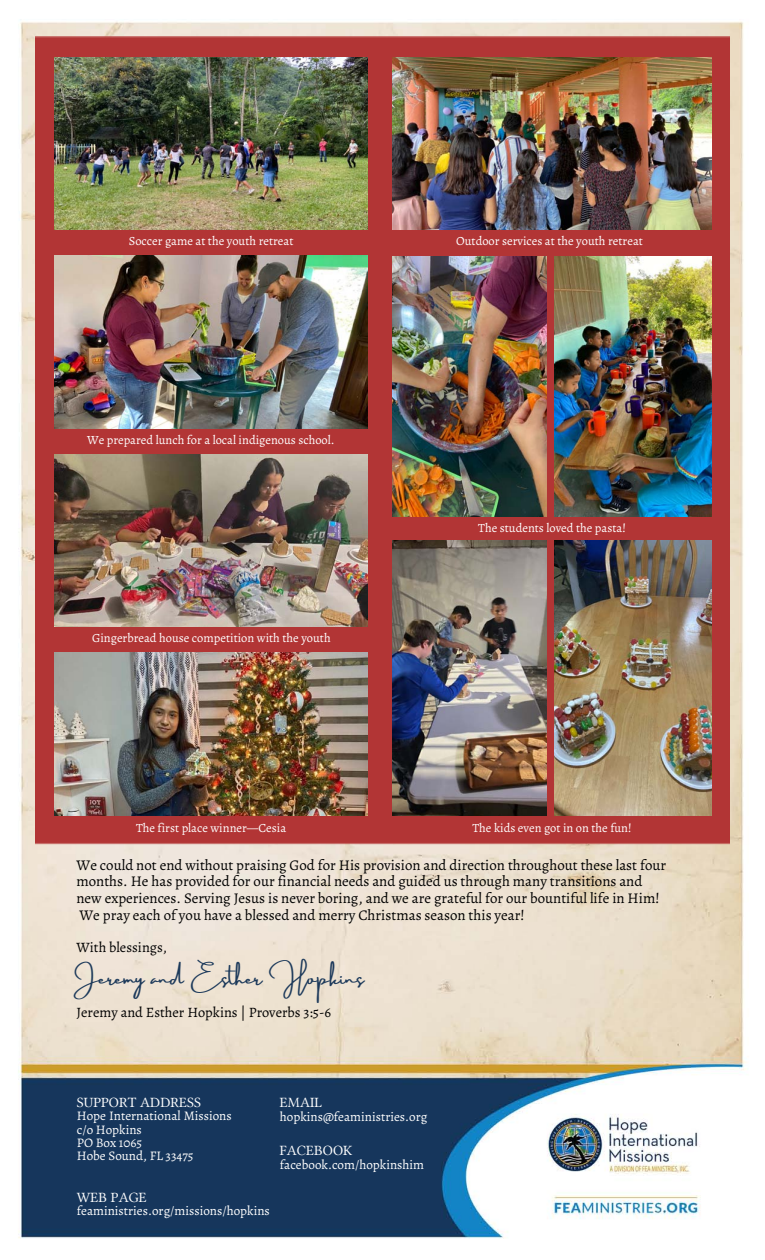
<style>
.page{position:relative;width:765px;height:1260px;background:#fff}
.page>*{position:absolute;margin:0;border:0;box-sizing:border-box;transform-origin:0 0}
.t1{font:18.62px "Amsterdam Three";color:#1d3a5b}
.t2{font:14.88px/16.9px "Alegreya";color:#000}
.t3{font:14.38px "Alegreya";color:#000}
.t4{font:14.38px "Lin Libertine";letter-spacing:.01em;color:#fff}
.t5{font:13.12px/13.1px "Alegreya";color:#fff}
.t6{font:12.5px "Alegreya";color:#fff}
</style>
<div class="page">
<img style="left:18px;top:21px;width:729px;height:1218px">
<div style="left:35px;top:36px;width:695px;height:808px;background:#b23535"></div>
<img style="left:55px;top:57px;width:313px;height:173px">
<img style="left:55px;top:256px;width:313px;height:172px">
<img style="left:55px;top:454px;width:313px;height:173px">
<img style="left:393px;top:57px;width:318px;height:173px">
<img style="left:555px;top:257px;width:156px;height:259px">
<img style="left:393px;top:541px;width:153px;height:274px">
<img style="left:555px;top:541px;width:156px;height:274px">
<img style="left:55px;top:653px;width:313px;height:163px">
<img style="left:393px;top:257px;width:153px;height:259px">
<p class="t6" style="left:129px;top:232px;width:166px">Soccer game at the youth retreat</p>
<p class="t6" style="left:87px;top:431px;width:249px">We prepared lunch for a local indigenous school.</p>
<p class="t6" style="left:92px;top:629px;width:240px">Gingerbread house competition with the youth</p>
<p class="t6" style="left:136px;top:819px;width:152px">The first place winner—Cesia</p>
<p class="t6" style="left:456px;top:232px;width:188px">Outdoor services at the youth retreat</p>
<p class="t6" style="left:478px;top:520px;width:149px">The students loved the pasta!</p>
<p class="t6" style="left:472px;top:819px;width:161px">The kids even got in on the fun!</p>
<p class="t2" style="left:76px;top:856px;width:591px">We could not end without praising God for His provision and direction throughout these last four months. He has provided for our financial needs and guided us through many transitions and new experiences. Serving Jesus is never boring, and we are grateful for our bountiful life in Him!<br>We pray each of you have a blessed and merry Christmas season this year!</p>
<p class="t3" style="left:76px;top:937px;width:92px">With blessings,</p>
<p class="t1" style="left:76px;top:967px;width:289px">Jeremy and Esther Hopkins</p>
<p class="t3" style="left:76px;top:1003px;width:256px">Jeremy and Esther Hopkins | Proverbs 3:5-6</p>
<p class="t4" style="left:77px;top:1094px;width:126px">SUPPORT ADDRESS</p>
<p class="t4" style="left:280px;top:1094px;width:44px">EMAIL</p>
<p class="t4" style="left:280px;top:1142px;width:74px">FACEBOOK</p>
<p class="t5" style="left:77px;top:1109px;width:156px">Hope International Missions c/o Hopkins<br>PO Box 1065<br>Hobe Sound, FL 33475</p>
<p class="t5" style="left:280px;top:1110px;width:149px">hopkins@feaministries.org</p>
<p class="t5" style="left:280px;top:1158px;width:146px">facebook.com/hopkinshim</p>
<p class="t4" style="left:77px;top:1190px;width:71px">WEB PAGE</p>
<p class="t5" style="left:77px;top:1205px;width:195px">feaministries.org/missions/hopkins</p>
</div>
